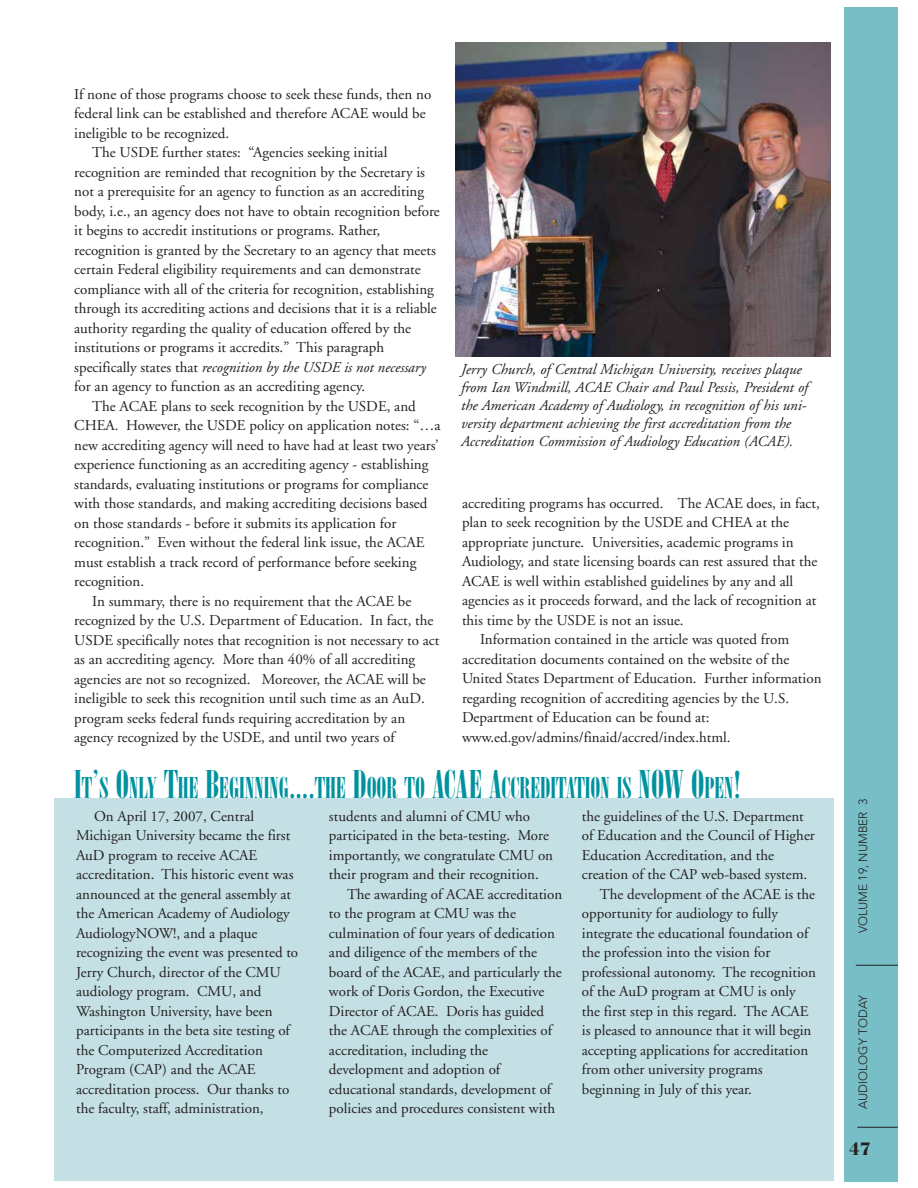
<style>
.page{position:relative;width:918px;height:1188px;background:#fff}
.page>*{position:absolute;margin:0;border:0;box-sizing:border-box;transform-origin:0 0}
.t1{font:31.5px "Arsis Regular DTC";color:#00929f;scale:1.1 1}
.t2{font:700 18px "Fenice";color:#231f20}
.t3{font:15px/19.5px "Adobe Garamond";color:#231f20}
.t4{font:italic 15px/18px "Adobe Garamond";color:#231f20}
.t5{font:300 12px "Avenir";color:#231f20}
.s1{font-style:normal}
.s2{font-size:42px}
</style>
<div class="page">
<div style="left:54px;top:798px;width:779px;height:383px;background:#c4e0e4"></div>
<div style="left:844px;top:7px;width:54px;height:1174px;background:#78bec7"></div>
<hr style="left:857px;top:1127px;width:41px;height:1px;background:#231f20">
<hr style="left:856px;top:965px;width:42px;height:1px;background:#231f20">
<img style="left:456px;top:42px;width:374px;height:314px">
<p class="t3" style="left:74px;top:85px;width:359px">If none of those programs choose to seek these funds, then no</p>
<p class="t3" style="left:74px;top:105px;width:353px">federal link can be established and therefore ACAE would be</p>
<p class="t3" style="left:74px;top:124px;width:156px">ineligible to be recognized.</p>
<p class="t3" style="left:92px;top:144px;width:297px">The USDE further states: “Agencies seeking initial</p>
<p class="t3" style="left:74px;top:163px;width:352px">recognition are reminded that recognition by the Secretary is</p>
<p class="t3" style="left:74px;top:183px;width:351px">not a prerequisite for an agency to function as an accrediting</p>
<p class="t3" style="left:74px;top:202px;width:367px">body, i.e., an agency does not have to obtain recognition before</p>
<p class="t3" style="left:74px;top:222px;width:307px">it begins to accredit institutions or programs. Rather,</p>
<p class="t3" style="left:74px;top:241px;width:363px">recognition is granted by the Secretary to an agency that meets</p>
<p class="t3" style="left:74px;top:261px;width:348px">certain Federal eligibility requirements and can demonstrate</p>
<p class="t3" style="left:74px;top:280px;width:361px">compliance with all of the criteria for recognition, establishing</p>
<p class="t3" style="left:74px;top:300px;width:364px">through its accrediting actions and decisions that it is a reliable</p>
<p class="t3" style="left:74px;top:319px;width:339px">authority regarding the quality of education offered by the</p>
<p class="t3" style="left:74px;top:339px;width:311px">institutions or programs it accredits.” This paragraph</p>
<p class="t4" style="left:74px;top:359px;width:353px"><span class="s1">specifically states that</span> recognition by the USDE is not necessary</p>
<p class="t3" style="left:74px;top:378px;width:292px">for an agency to function as an accrediting agency.</p>
<p class="t3" style="left:92px;top:397px;width:325px">The ACAE plans to seek recognition by the USDE, and</p>
<p class="t3" style="left:74px;top:417px;width:368px">CHEA. However, the USDE policy on application notes: “…a</p>
<p class="t3" style="left:74px;top:436px;width:366px">new accrediting agency will need to have had at least two years’</p>
<p class="t3" style="left:74px;top:456px;width:356px">experience functioning as an accrediting agency - establishing</p>
<p class="t3" style="left:74px;top:475px;width:356px">standards, evaluating institutions or programs for compliance</p>
<p class="t3" style="left:74px;top:495px;width:355px">with those standards, and making accrediting decisions based</p>
<p class="t3" style="left:74px;top:514px;width:324px">on those standards - before it submits its application for</p>
<p class="t3" style="left:74px;top:534px;width:352px">recognition.” Even without the federal link issue, the ACAE</p>
<p class="t3" style="left:74px;top:553px;width:344px">must establish a track record of performance before seeking</p>
<p class="t3" style="left:74px;top:573px;width:71px">recognition.</p>
<p class="t3" style="left:92px;top:592px;width:321px">In summary, there is no requirement that the ACAE be</p>
<p class="t3" style="left:74px;top:612px;width:361px">recognized by the U.S. Department of Education. In fact, the</p>
<p class="t3" style="left:74px;top:631px;width:367px">USDE specifically notes that recognition is not necessary to act</p>
<p class="t3" style="left:74px;top:651px;width:342px">as an accrediting agency. More than 40% of all accrediting</p>
<p class="t3" style="left:74px;top:670px;width:353px">agencies are not so recognized. Moreover, the ACAE will be</p>
<p class="t3" style="left:74px;top:690px;width:352px">ineligible to seek this recognition until such time as an AuD.</p>
<p class="t3" style="left:74px;top:709px;width:332px">program seeks federal funds requiring accreditation by an</p>
<p class="t3" style="left:74px;top:729px;width:322px">agency recognized by the USDE, and until two years of</p>
<p class="t4" style="left:461px;top:362px;width:348px">Jerry Church, of Central Michigan University, receives plaque from Ian Windmill, ACAE Chair and Paul Pessis, President of the American Academy of Audiology, in recognition of his uni&shy;versity department achieving the first accreditation from the Accreditation Commission of Audiology Education (ACAE).</p>
<p class="t3" style="left:462px;top:494px;width:359px">accrediting programs has occurred. The ACAE does, in fact,</p>
<p class="t3" style="left:462px;top:514px;width:329px">plan to seek recognition by the USDE and CHEA at the</p>
<p class="t3" style="left:462px;top:533px;width:333px">appropriate juncture. Universities, academic programs in</p>
<p class="t3" style="left:462px;top:553px;width:357px">Audiology, and state licensing boards can rest assured that the</p>
<p class="t3" style="left:462px;top:572px;width:333px">ACAE is well within established guidelines by any and all</p>
<p class="t3" style="left:462px;top:592px;width:356px">agencies as it proceeds forward, and the lack of recognition at</p>
<p class="t3" style="left:462px;top:611px;width:223px">this time by the USDE is not an issue.</p>
<p class="t3" style="left:480px;top:631px;width:311px">Information contained in the article was quoted from</p>
<p class="t3" style="left:462px;top:650px;width:329px">accreditation documents contained on the website of the</p>
<p class="t3" style="left:462px;top:670px;width:361px">United States Department of Education. Further information</p>
<p class="t3" style="left:462px;top:689px;width:329px">regarding recognition of accrediting agencies by the U.S.</p>
<p class="t3" style="left:462px;top:709px;width:249px">Department of Education can be found at:</p>
<p class="t3" style="left:462px;top:728px;width:270px">www.ed.gov/admins/finaid/accred/index.html.</p>
<h1 class="t1" style="left:74px;top:775px;width:608px"><span class="s2">I</span>T<span class="s2">’</span>S <span class="s2">O</span>NLY <span class="s2">T</span>HE <span class="s2">B</span>EGINNING<span class="s2">....</span>THE <span class="s2">D</span>OOR TO <span class="s2">ACAE A</span>CCREDITATION IS <span class="s2">NOW O</span>PEN<span class="s2">!</span></h1>
<p class="t3" style="left:76px;top:808px;width:224px;text-indent:18px">On April 17, 2007, Central Michigan University became the first AuD program to receive ACAE accreditation. This historic event was announced at the general assembly at the American Academy of Audiology AudiologyNOW!, and a plaque recognizing the event was presented to Jerry Church, director of the CMU audiology program. CMU, and Washington University, have been participants in the beta site testing of the Computerized Accreditation Program (CAP) and the ACAE accreditation process. Our thanks to the faculty, staff, administration,</p>
<p class="t3" style="left:329px;top:808px;width:203px">students and alumni of CMU who</p>
<p class="t3" style="left:582px;top:808px;width:224px">the guidelines of the U.S. Department</p>
<p class="t3" style="left:582px;top:827px;width:235px">of Education and the Council of Higher</p>
<p class="t3" style="left:582px;top:847px;width:194px">Education Accreditation, and the</p>
<p class="t3" style="left:582px;top:866px;width:227px">creation of the CAP web-based system.</p>
<p class="t3" style="left:600px;top:886px;width:217px">The development of the ACAE is the</p>
<p class="t3" style="left:582px;top:905px;width:198px">opportunity for audiology to fully</p>
<p class="t3" style="left:582px;top:925px;width:228px">integrate the educational foundation of</p>
<p class="t3" style="left:582px;top:944px;width:190px">the profession into the vision for</p>
<p class="t3" style="left:582px;top:964px;width:236px">professional autonomy. The recognition</p>
<p class="t3" style="left:582px;top:983px;width:216px">of the AuD program at CMU is only</p>
<p class="t3" style="left:582px;top:1003px;width:228px">the first step in this regard. The ACAE</p>
<p class="t3" style="left:582px;top:1022px;width:231px">is pleased to announce that it will begin</p>
<p class="t3" style="left:582px;top:1042px;width:228px">accepting applications for accreditation</p>
<p class="t3" style="left:582px;top:1061px;width:182px">from other university programs</p>
<p class="t3" style="left:582px;top:1081px;width:172px">beginning in July of this year.</p>
<p class="t3" style="left:329px;top:827px;width:222px">participated in the beta-testing. More</p>
<p class="t3" style="left:329px;top:847px;width:226px">importantly, we congratulate CMU on</p>
<p class="t3" style="left:329px;top:866px;width:211px">their program and their recognition.</p>
<p class="t3" style="left:347px;top:886px;width:217px">The awarding of ACAE accreditation</p>
<p class="t3" style="left:329px;top:905px;width:188px">to the program at CMU was the</p>
<p class="t3" style="left:329px;top:925px;width:227px">culmination of four years of dedication</p>
<p class="t3" style="left:329px;top:944px;width:210px">and diligence of the members of the</p>
<p class="t3" style="left:329px;top:964px;width:234px">board of the ACAE, and particularly the</p>
<p class="t3" style="left:329px;top:983px;width:217px">work of Doris Gordon, the Executive</p>
<p class="t3" style="left:329px;top:1003px;width:217px">Director of ACAE. Doris has guided</p>
<p class="t3" style="left:329px;top:1022px;width:225px">the ACAE through the complexities of</p>
<p class="t3" style="left:329px;top:1042px;width:161px">accreditation, including the</p>
<p class="t3" style="left:329px;top:1061px;width:173px">development and adoption of</p>
<p class="t3" style="left:329px;top:1081px;width:224px">educational standards, development of</p>
<p class="t3" style="left:329px;top:1100px;width:228px">policies and procedures consistent with</p>
<p class="t5" style="left:858px;top:933px;width:136px;rotate:-90deg">VOLUME 19, NUMBER 3</p>
<p class="t5" style="left:858px;top:1109px;width:116px;rotate:-90deg">AUDIOLOGY TODAY</p>
<p class="t2" style="left:849px;top:1142px;width:23px">47</p>
</div>
